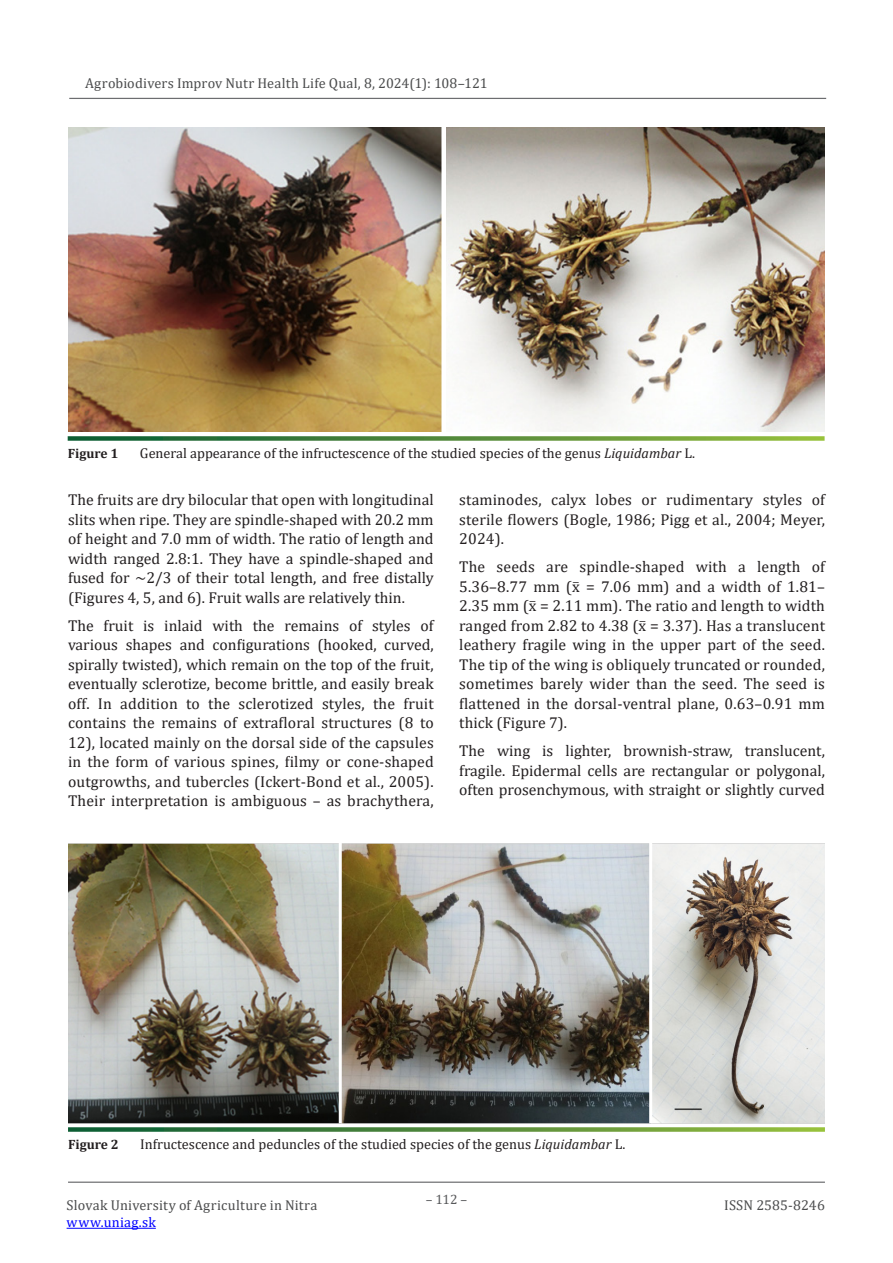
<style>
.page{position:relative;width:893px;height:1263px;background:#fff}
.page>*{position:absolute;margin:0;border:0;box-sizing:border-box;transform-origin:0 0}
.blok_ang{font:15.75px/19.5px "Cambria";color:#231f20;text-align:justify}
.obrazok{font:14.25px "Cambria";color:#231f20}
.t1{font:14.25px "Cambria";letter-spacing:.01em;color:#4b4c4d}
.t2{font:14.25px "Cambria";letter-spacing:.02em;color:#00f}
.obrazok-2{font:700 13.5px "Cambria";color:#231f20}
.t3{font:13.5px "Cambria";color:#57585a}
.s1{font-style:italic}
</style>
<div class="page">
<hr style="left:67px;top:1228px;width:89px;height:1px;background:#00f">
<hr style="left:69px;top:98px;width:757px;height:1px;background:#6c6d70">
<hr style="left:68px;top:1181px;width:757px;height:2px;background:#6c6d70">
<svg style="left:68px;top:436px;width:757px;height:5px;background:#62964d"></svg>
<img style="left:68px;top:128px;width:757px;height:304px">
<svg style="left:68px;top:1127px;width:757px;height:5px;background:#62964d"></svg>
<img style="left:68px;top:843px;width:757px;height:280px">
<div style="left:441px;top:121px;width:5px;height:313px;background:#fff"></div>
<hr style="left:339px;top:825px;width:3px;height:298px;background:#fff">
<hr style="left:649px;top:825px;width:3px;height:298px;background:#fff">
<p class="t1" style="left:85px;top:74px;width:404px">Agrobiodivers Improv Nutr Health Life Qual, 8, 2024(1): 108–121</p>
<p class="obrazok-2" style="left:68px;top:444px;width:52px">Figure 1</p>
<p class="obrazok" style="left:140px;top:445px;width:556px">General appearance of the infructescence of the studied species of the genus <span class="s1">Liquidambar</span> L.</p>
<p class="blok_ang" style="left:68px;top:490px;width:367px">The fruits are dry bilocular that open with longitudinal slits when ripe. They are spindle-shaped with 20.2 mm of height and 7.0 mm of width. The ratio of length and width ranged 2.8:1. They have a spindle-shaped and fused for ∼2/3 of their total length, and free distally (Figures 4, 5, and 6). Fruit walls are relatively thin.</p>
<p class="blok_ang" style="left:68px;top:615px;width:367px">The fruit is inlaid with the remains of styles of various shapes and configurations (hooked, curved, spirally twisted), which remain on the top of the fruit, eventually sclerotize, become brittle, and easily break off. In addition to the sclerotized styles, the fruit contains the remains of extrafloral structures (8 to 12), located mainly on the dorsal side of the capsules in the form of various spines, filmy or cone-shaped outgrowths, and tubercles (Ickert-Bond et al., 2005).<br>Their interpretation is ambiguous – as brachythera,</p>
<p class="blok_ang" style="left:459px;top:490px;width:367px">staminodes, calyx lobes or rudimentary styles of sterile flowers (Bogle, 1986; Pigg et al., 2004; Meyer, 2024).</p>
<p class="blok_ang" style="left:459px;top:557px;width:367px">The seeds are spindle-shaped with a length of 5.36–8.77 mm (x̅ = 7.06 mm) and a width of 1.81– 2.35 mm (x̅= 2.11 mm). The ratio and length to width ranged from 2.82 to 4.38 (x̅= 3.37). Has a translucent leathery fragile wing in the upper part of the seed.<br>The tip of the wing is obliquely truncated or rounded, sometimes barely wider than the seed. The seed is flattened in the dorsal-ventral plane, 0.63–0.91 mm thick (Figure 7).</p>
<p class="blok_ang" style="left:459px;top:741px;width:367px">The wing is lighter, brownish-straw, translucent, fragile. Epidermal cells are rectangular or polygonal, often prosenchymous, with straight or slightly curved</p>
<p class="obrazok-2" style="left:68px;top:1135px;width:52px">Figure 2</p>
<p class="obrazok" style="left:140px;top:1136px;width:486px">Infructescence and peduncles of the studied species of the genus <span class="s1">Liquidambar</span> L.</p>
<p class="t1" style="left:67px;top:1197px;width:252px">Slovak University of Agriculture in Nitra</p>
<p class="t2" style="left:67px;top:1214px;width:91px">www.uniag.sk</p>
<p class="t3" style="left:426px;top:1192px;width:43px">– 112 –</p>
<p class="t1" style="left:724px;top:1197px;width:102px">ISSN 2585-8246</p>
</div>
